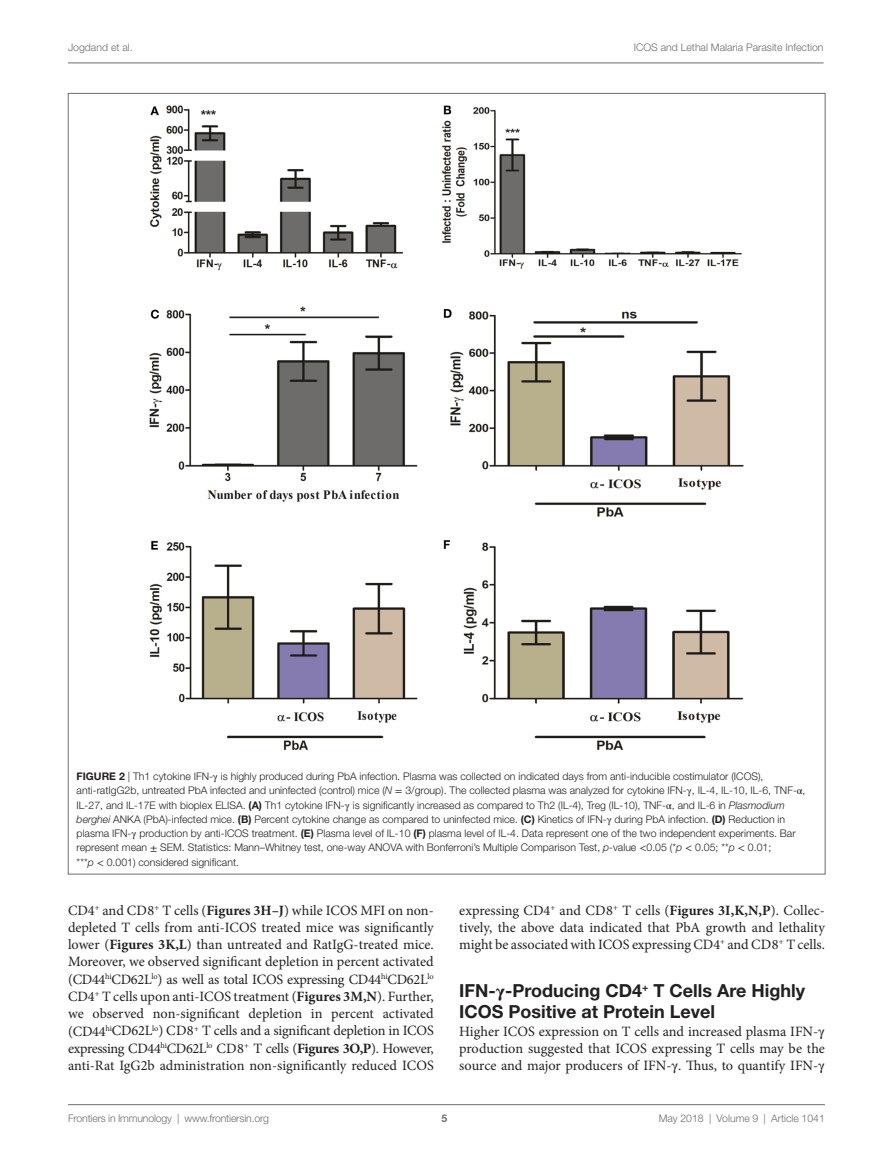
<style>
.page{position:relative;width:893px;height:1170px;background:#fff}
.page>*{position:absolute;margin:0;border:0;box-sizing:border-box;transform-origin:0 0}
.t1{font:700 18px/21px "Helvetica Neue LT Std";color:#231f20}
.t2{font:14.25px/17.2px "Minion Pro";letter-spacing:-.005em;color:#231f20;text-align:justify}
.t3{font:300 10.5px/14.2px "Helvetica Neue LT Std";color:#231f20}
.t4{font:300 10.5px "Helvetica Neue LT Std";color:#6c6d70}
.t5{font:700 10.5px "Helvetica Neue LT Std";color:#6c6d70}
.s1{font-weight:700}
.s2{font-family:"STIX General";font-weight:400}
.s3{font-style:italic}
.s4{font-family:"STIX General"}
</style>
<div class="page">
<img style="left:149px;top:105px;width:595px;height:645px">
<hr style="left:68px;top:1104px;width:757px;height:1px;background:#6c6d70">
<hr style="left:68px;top:63px;width:755px;height:1px;background:#6c6d70">
<p class="t4" style="left:68px;top:41px;width:66px">Jogdand et al.</p>
<p class="t4" style="left:634px;top:41px;width:191px">ICOS and Lethal Malaria Parasite Infection</p>
<p class="t3" style="left:77px;top:769px;width:730px"><span class="s1">Figure 2</span> | Th1 cytokine IFN-<span class="s2">γ</span> is highly produced during PbA infection. Plasma was collected on indicated days from anti-inducible costimulator (ICOS), anti-ratIgG2b, untreated PbA infected and uninfected (control) mice (<span class="s3">N</span> <span class="s2">=</span> 3/group). The collected plasma was analyzed for cytokine IFN-<span class="s2">γ</span>, IL-4, IL-10, IL-6, TNF-<span class="s2">α</span>, IL-27, and IL-17E with bioplex ELISA. <span class="s1">(A)</span> Th1 cytokine IFN-<span class="s2">γ</span> is significantly increased as compared to Th2 (IL-4), Treg (IL-10), TNF-<span class="s2">α</span>, and IL-6 in <span class="s3">Plasmodium berghei</span> ANKA (PbA)-infected mice. <span class="s1">(B)</span> Percent cytokine change as compared to uninfected mice. <span class="s1">(C)</span> Kinetics of IFN-<span class="s2">γ</span> during PbA infection. <span class="s1">(D)</span> Reduction in plasma IFN-<span class="s2">γ</span> production by anti-ICOS treatment. <span class="s1">(E)</span> Plasma level of IL-10 <span class="s1">(F)</span> plasma level of IL-4. Data represent one of the two independent experiments. Bar represent mean <span class="s2">±</span> SEM. Statistics: Mann–Whitney test, one-way ANOVA with Bonferroni’s Multiple Comparison Test, <span class="s3">p-</span>value <span class="s2">&lt;</span>0.05 (*<span class="s3">p</span> <span class="s2">&lt;</span> 0.05; **<span class="s3">p</span> <span class="s2">&lt;</span> 0.01;<br>***<span class="s3">p</span> <span class="s2">&lt;</span> 0.001) considered significant.</p>
<p class="t2" style="left:68px;top:901px;width:367px">CD4<sup>+</sup> and CD8<sup>+</sup> T cells (<span class="s1">Figures 3H–J</span>) while ICOS MFI on non&shy;depleted T cells from anti-ICOS treated mice was significantly lower (<span class="s1">Figures 3K,L</span>) than untreated and RatIgG-treated mice.<br>Moreover, we observed significant depletion in percent activated (CD44<sup>hi</sup>CD62L<sup>lo</sup>) as well as total ICOS expressing CD44<sup>hi</sup>CD62L<sup>lo </sup>CD4<sup>+</sup> T cells upon anti-ICOS treatment (<span class="s1">Figures 3M,N</span>). Further, we observed non-significant depletion in percent activated (CD44<sup>hi</sup>CD62L<sup>lo</sup>) CD8<sup>+</sup> T cells and a significant depletion in ICOS expressing CD44<sup>hi</sup>CD62L<sup>lo</sup> CD8<sup>+</sup> T cells (<span class="s1">Figures 3O,P</span>). However, anti-Rat IgG2b administration non-significantly reduced ICOS</p>
<p class="t2" style="left:459px;top:901px;width:367px">expressing CD4<sup>+</sup> and CD8<sup>+</sup> T cells (<span class="s1">Figures 3I,K,N,P</span>). Collec&shy;tively, the above data indicated that PbA growth and lethality might be associated with ICOS expressing CD4<sup>+</sup> and CD8<sup>+</sup> T cells.</p>
<p class="t1" style="left:459px;top:979px;width:347px">IFN-<span class="s4">γ</span>-Producing CD4<sup>+</sup> T Cells Are Highly<br>ICOS Positive at Protein Level</p>
<p class="t2" style="left:459px;top:1022px;width:367px">Higher ICOS expression on T cells and increased plasma IFN-<span class="s4">γ </span>production suggested that ICOS expressing T cells may be the source and major producers of IFN-<span class="s4">γ</span>. Thus, to quantify IFN-<span class="s4">γ</span></p>
<p class="t4" style="left:68px;top:1111px;width:203px">Frontiers in Immunology | www.frontiersin.org</p>
<p class="t4" style="left:659px;top:1111px;width:168px">May 2018 | Volume 9 | Article 1041</p>
<p class="t5" style="left:441px;top:1111px;width:7px">5</p>
</div>
